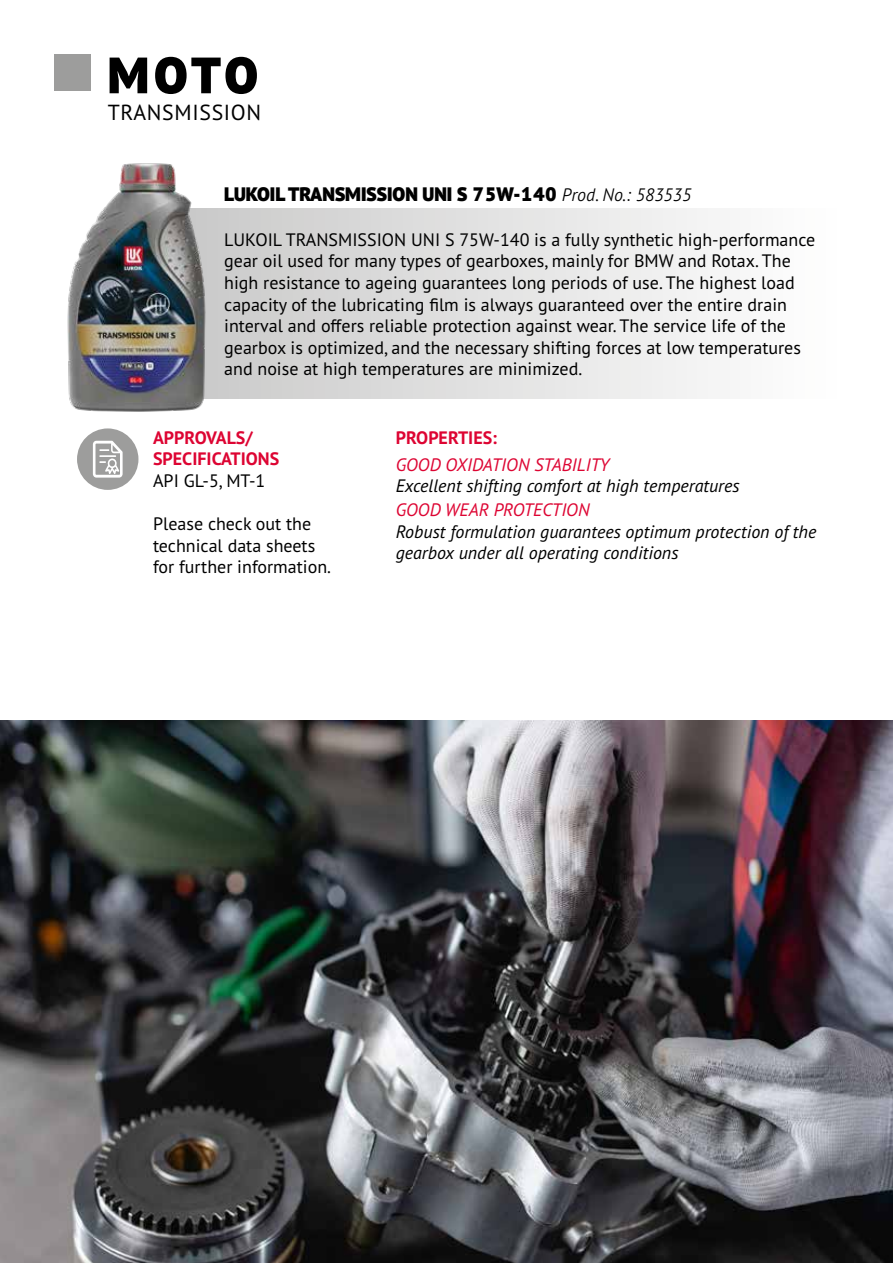
<style>
.page{position:relative;width:893px;height:1263px;background:#fff}
.page>*{position:absolute;margin:0;border:0;box-sizing:border-box;transform-origin:0 0}
.t1{font:900 51px "PT Sans Pro";color:#000}
.t2{font:21.75px "PT Sans Pro";letter-spacing:.03em;color:#000}
.t3{font:900 19.5px "PT Sans Pro";color:#000}
.t4{font:18px/21.6px "PT Sans Pro";color:#000}
.t5{font:italic 18px/21.6px "PT Sans Pro";color:#000}
.t6{font:italic 18px "PT Sans Pro";color:#dd0432}
.t7{font:700 18px/21.6px "PT Sans Pro";color:#dd0432}
.s1{font-weight:300;font-style:italic;font-size:18px}
</style>
<div class="page">
<div style="left:54px;top:54px;width:37px;height:37px;background:#9d9d9c"></div>
<img style="left:0;top:721px;width:893px;height:542px">
<div style="left:156px;top:209px;width:683px;height:189px;background:linear-gradient(to right,#c7c7c7,#fff)"></div>
<img style="left:67px;top:163px;width:142px;height:249px">
<div style="left:77px;top:428px;width:61px;height:62px;background:#9d9d9c;border-radius:50%"></div>
<svg style="left:93px;top:441px;width:30px;height:37px"></svg>
<h1 class="t1" style="left:108px;top:41px;width:152px">MOTO</h1>
<p class="t2" style="left:108px;top:98px;width:155px">TRANSMISSION</p>
<p class="t3" style="left:224px;top:181px;width:469px">LUKOIL TRANSMISSION UNI S 75W-140 <span class="s1">Prod. No.: 583535</span></p>
<p class="t4" style="left:224px;top:228px;width:593px">LUKOIL TRANSMISSION UNI S 75W-140 is a fully synthetic high-performance gear oil used for many types of gearboxes, mainly for BMW and Rotax. The high resistance to ageing guarantees long periods of use. The highest load capacity of the lubricating film is always guaranteed over the entire drain interval and offers reliable protection against wear. The service life of the gearbox is optimized, and the necessary shifting forces at low temperatures and noise at high temperatures are minimized.</p>
<p class="t7" style="left:153px;top:426px;width:128px">APPROVALS/<br>SPECIFICATIONS</p>
<p class="t4" style="left:153px;top:469px;width:114px">API GL-5, MT-1</p>
<p class="t4" style="left:153px;top:513px;width:180px">Please check out the technical data sheets for further information.</p>
<p class="t7" style="left:396px;top:426px;width:103px">PROPERTIES:</p>
<p class="t6" style="left:396px;top:452px;width:215px">GOOD OXIDATION STABILITY</p>
<p class="t5" style="left:396px;top:474px;width:345px">Excellent shifting comfort at high temperatures</p>
<p class="t6" style="left:396px;top:498px;width:195px">GOOD WEAR PROTECTION</p>
<p class="t5" style="left:396px;top:520px;width:422px">Robust formulation guarantees optimum protection of the gearbox under all operating conditions</p>
</div>
